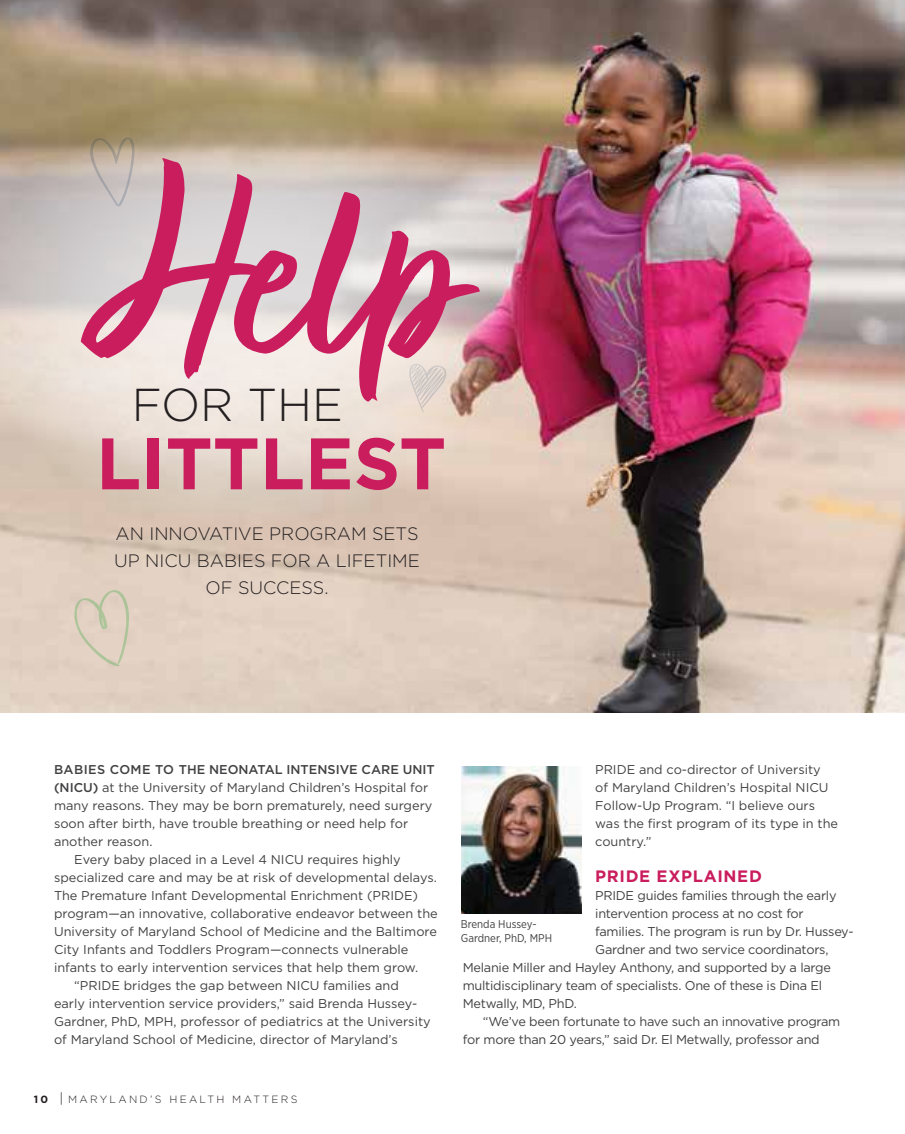
<style>
.page{position:relative;width:905px;height:1134px;background:#fff}
.page>*{position:absolute;margin:0;border:0;box-sizing:border-box;transform-origin:0 0}
.t1{font:300.6px "Fave Script Bold Pro";color:#ca1d5d}
.t2{font:700 72.75px "Gotham";color:#ca1d5d}
.t3{font:300 46.05px "Gotham";color:#231f20}
.t4{font:300 18px/27px "Gotham";color:#231f20;text-align:center}
.t5{font:700 16.5px "Gotham";letter-spacing:.04em;color:#ca1d5d}
.t6{font:12.75px/18px "Gotham";color:#414042}
.t7{font:12.75px "Gotham";letter-spacing:-.02em;color:#414042}
.t8{font:500 12.75px "Gotham";color:#414042}
.t9{font:11.25px/13.5px "Gotham Narrow";color:#414042}
.t10{font:300 10.5px "Gotham";letter-spacing:.22em;color:#231f20}
.s1{font-weight:500}
.s2{font-weight:700}
.s3{font-size:13.5px}
</style>
<div class="page">
<img style="left:0;top:0;width:904px;height:712px">
<svg style="left:0;top:101px;width:530px;height:425px;background:#d5c7bd"></svg>
<svg style="left:90px;top:137px;width:45px;height:69px;background:#bdb2a8"></svg>
<img style="left:461px;top:766px;width:120px;height:148px">
<svg style="left:46px;top:560px;width:36px;height:16px"></svg>
<svg style="left:163px;top:560px;width:7px;height:73px"></svg>
<svg style="left:100px;top:678px;width:61px;height:16px"></svg>
<svg style="left:74px;top:590px;width:55px;height:76px;background:#dacebc"></svg>
<h1 class="t1" style="left:105px;top:106px;width:363px">Help</h1>
<h3 class="t3" style="left:132px;top:377px;width:213px">FOR THE</h3>
<h2 class="t2" style="left:96px;top:419px;width:351px">LITTLEST</h2>
<h3 class="t4" style="left:114px;top:520px;width:307px">AN INNOVATIVE PROGRAM SETS<br>UP NICU BABIES FOR A LIFETIME<br>OF SUCCESS.</h3>
<p class="t8" style="left:54px;top:762px;width:382px">BABIES COME TO THE NEONATAL INTENSIVE CARE UNIT</p>
<p class="t6" style="left:54px;top:778px;width:376px"><span class="s1">(NICU)</span> at the University of Maryland Children’s Hospital for</p>
<p class="t6" style="left:54px;top:796px;width:380px">many reasons. They may be born prematurely, need surgery</p>
<p class="t6" style="left:54px;top:814px;width:355px">soon after birth, have trouble breathing or need help for</p>
<p class="t6" style="left:54px;top:832px;width:100px">another reason.</p>
<p class="t6" style="left:74px;top:850px;width:328px">Every baby placed in a Level 4 NICU requires highly</p>
<p class="t6" style="left:54px;top:868px;width:384px">specialized care and may be at risk of developmental delays.</p>
<p class="t6" style="left:54px;top:886px;width:365px">The Premature Infant Developmental Enrichment (PRIDE)</p>
<p class="t6" style="left:54px;top:904px;width:385px">program—an innovative, collaborative endeavor between the</p>
<p class="t6" style="left:54px;top:922px;width:384px">University of Maryland School of Medicine and the Baltimore</p>
<p class="t6" style="left:54px;top:940px;width:356px">City Infants and Toddlers Program—connects vulnerable</p>
<p class="t6" style="left:54px;top:958px;width:365px">infants to early intervention services that help them grow.</p>
<p class="t6" style="left:74px;top:976px;width:326px">“PRIDE bridges the gap between NICU families and</p>
<p class="t6" style="left:54px;top:995px;width:365px">early intervention service providers,” said Brenda Hussey-</p>
<p class="t6" style="left:54px;top:1013px;width:378px">Gardner, PhD, MPH, professor of pediatrics at the University</p>
<p class="t6" style="left:54px;top:1031px;width:345px">of Maryland School of Medicine, director of Maryland’s</p>
<p class="t10" style="left:34px;top:1093px;width:265px"><span class="s2">10</span> <span class="s3">|</span> MARYLAND’S HEALTH MATTERS</p>
<p class="t6" style="left:595px;top:761px;width:244px">PRIDE and co-director of University<br>of Maryland Children’s Hospital NICU<br>Follow-Up Program. “I believe ours was the first program of its type in the country.”</p>
<p class="t5" style="left:595px;top:866px;width:168px">PRIDE EXPLAINED</p>
<p class="t7" style="left:595px;top:888px;width:243px">PRIDE guides families through the early</p>
<p class="t7" style="left:595px;top:906px;width:210px">intervention process at no cost for</p>
<p class="t7" style="left:595px;top:924px;width:260px">families. The program is run by Dr. Hussey-</p>
<p class="t7" style="left:595px;top:942px;width:235px">Gardner and two service coordinators,</p>
<p class="t7" style="left:462px;top:960px;width:370px">Melanie Miller and Hayley Anthony, and supported by a large</p>
<p class="t7" style="left:462px;top:978px;width:361px">multidisciplinary team of specialists. One of these is Dina El</p>
<p class="t7" style="left:462px;top:996px;width:116px">Metwally, MD, PhD.</p>
<p class="t7" style="left:483px;top:1014px;width:359px">“We’ve been fortunate to have such an innovative program</p>
<p class="t7" style="left:462px;top:1032px;width:358px">for more than 20 years,” said Dr. El Metwally, professor and</p>
<p class="t9" style="left:461px;top:917px;width:93px">Brenda Hussey-<br>Gardner, PhD, MPH</p>
</div>
